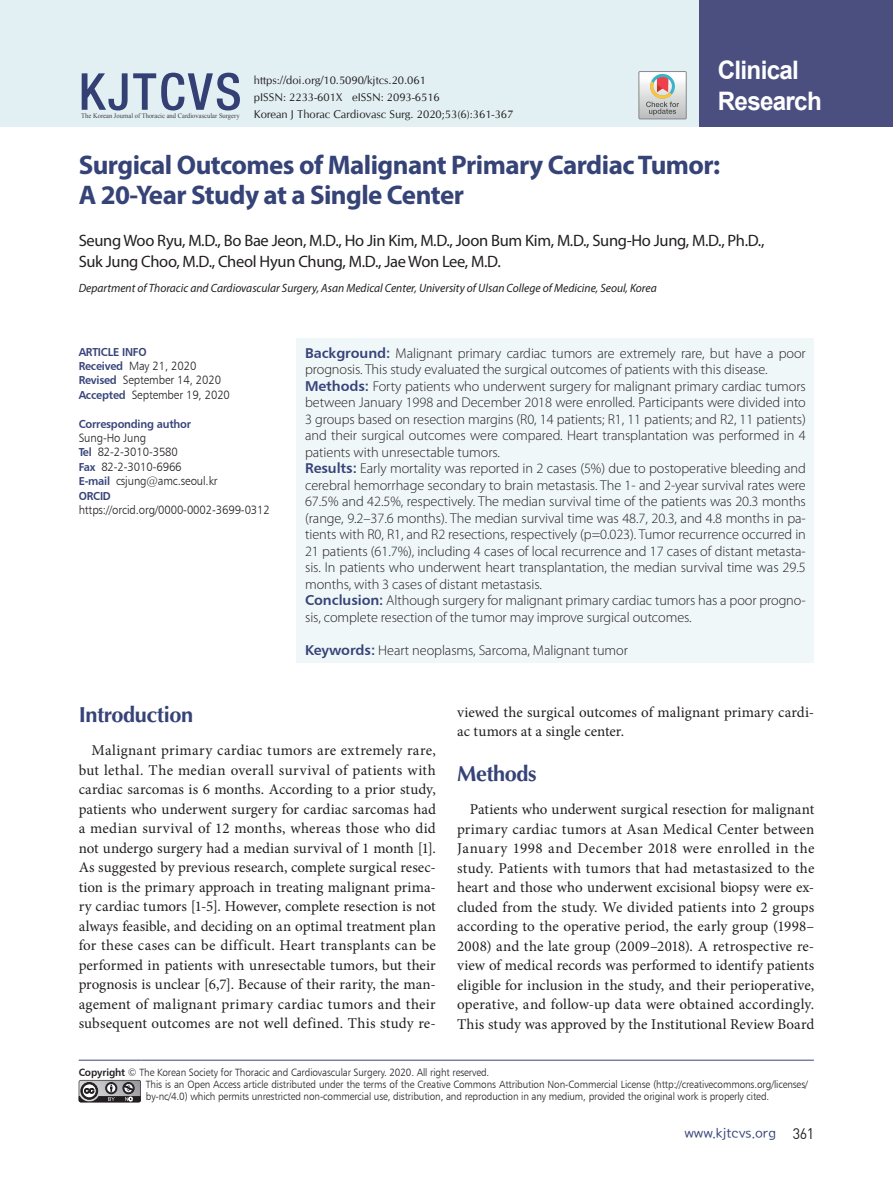
<style>
.page{position:relative;width:893px;height:1191px;background:#fff}
.page>*{position:absolute;margin:0;border:0;box-sizing:border-box;transform-origin:0 0}
.t1{font:500 condensed 51px "Helvetica Neue LT Std";letter-spacing:.05em;color:#344074}
.t2{font:700 27px/30px "Myriad Pro";letter-spacing:-.02em;color:#354377}
.t3{font:700 25.5px/30.6px "Arial";letter-spacing:-.03em;color:#fff;scale:.95 1}
.t4{font:700 21.75px "Optima LT Std";letter-spacing:-.02em;color:#364378}
.t5{font:16.5px/21px "Myriad Pro";letter-spacing:-.02em;color:#231f20}
.t6{font:15px/19.5px "Minion Pro";letter-spacing:.005em;color:#231f20;text-align:justify}
.t7{font:300 14.25px/16.5px "Myriad Pro";letter-spacing:-.005em;color:#231f20}
.t8{font:13.5px "Seoul Namsan M";color:#364378}
.t9{font:12px/14.4px "Humanist 777 BT Light B";letter-spacing:-.01em;color:#231f20;scale:.95 1}
.t10{font:italic 12px "Myriad Pro";color:#231f20;scale:.96 1}
.t11{font:11.55px "Humanist 777 BT Bold B";letter-spacing:-.02em;color:#364378;scale:.95 1}
.t12{font:11.25px/17.2px "CG Omega";color:#231f20}
.t13{font:10.5px/12.1px "Humanist 777 BT Light B";letter-spacing:-.01em;color:#231f20;scale:.95 1}
.t14{font:6.9px "Times New Roman";color:#3e3e3f;scale:.95 1}
.s1{font-family:"Humanist 777 BT Bold B";font-size:11.55px;color:#364378}
.s2{font-family:"Humanist 777 BT Bold B";font-weight:400;color:#364378}
.s3{font-family:"Humanist 777 BT Bold B"}
.s4{font-family:"Dinreg";font-size:15px;color:#231f20}
</style>
<div class="page">
<div style="left:0;top:0;width:893px;height:126px;background:#e2f0f3"></div>
<div style="left:699px;top:0;width:194px;height:126px;background:#4a4f7f"></div>
<div style="left:297px;top:338px;width:517px;height:325px;background:#f0f7f8"></div>
<hr style="left:79px;top:1060px;width:63px;height:1px;background:#364378">
<hr style="left:142px;top:1060px;width:672px;height:1px;background:#364378">
<svg style="left:79px;top:1080px;width:62px;height:22px"></svg>
<div style="left:639px;top:71px;width:47px;height:48px;border:1px solid #888688"></div>
<svg style="left:639px;top:72px;width:47px;height:47px;background:#cbc6c1"></svg>
<h1 class="t1" style="left:79px;top:61px;width:164px">KJTCVS</h1>
<p class="t14" style="left:81px;top:111px;width:168px">The Korean Journal of Thoracic and Cardiovascular Surgery</p>
<p class="t12" style="left:254px;top:71px;width:261px">https://doi.org/10.5090/kjtcs.20.061<br>pISSN: 2233-601X eISSN: 2093-6516<br>Korean J Thorac Cardiovasc Surg. 2020;53(6):361-367</p>
<h3 class="t3" style="left:718px;top:56px;width:111px">Clinical<br>Research</h3>
<h2 class="t2" style="left:79px;top:149px;width:643px">Surgical Outcomes of Malignant Primary Cardiac Tumor:<br>A 20-Year Study at a Single Center</h2>
<p class="t5" style="left:79px;top:230px;width:687px">Seung Woo Ryu, M.D., Bo Bae Jeon, M.D., Ho Jin Kim, M.D., Joon Bum Kim, M.D., Sung-Ho Jung, M.D., Ph.D.,<br>Suk Jung Choo, M.D., Cheol Hyun Chung, M.D., Jae Won Lee, M.D.</p>
<p class="t10" style="left:79px;top:280px;width:604px">Department of Thoracic and Cardiovascular Surgery, Asan Medical Center, University of Ulsan College of Medicine, Seoul, Korea</p>
<p class="t11" style="left:79px;top:344px;width:73px">ARTICLE INFO</p>
<p class="t9" style="left:79px;top:358px;width:161px"><span class="s1">Received</span> May 21, 2020<br><span class="s1">Revised</span> September 14, 2020<br><span class="s1">Accepted</span> September 19, 2020</p>
<p class="t11" style="left:79px;top:416px;width:120px">Corresponding author</p>
<p class="t9" style="left:79px;top:430px;width:148px">Sung-Ho Jung<br><span class="s1">Tel</span> 82-2-3010-3580<br><span class="s1">Fax</span> 82-2-3010-6966<br><span class="s1">E-mail</span> csjung@amc.seoul.kr</p>
<p class="t11" style="left:79px;top:488px;width:35px">ORCID</p>
<p class="t9" style="left:79px;top:502px;width:203px">https://orcid.org/0000-0002-3699-0312</p>
<p class="t7" style="left:305px;top:345px;width:502px"><span class="s2">Background:</span> Malignant primary cardiac tumors are extremely rare, but have a poor prognosis. This study evaluated the surgical outcomes of patients with this disease.<br><span class="s2">Methods:</span> Forty patients who underwent surgery for malignant primary cardiac tumors between January 1998 and December 2018 were enrolled. Participants were divided into 3 groups based on resection margins (R0, 14 patients; R1, 11 patients; and R2, 11 patients) and their surgical outcomes were compared. Heart transplantation was performed in 4 patients with unresectable tumors.<br><span class="s2">Results:</span> Early mortality was reported in 2 cases (5%) due to postoperative bleeding and cerebral hemorrhage secondary to brain metastasis. The 1- and 2-year survival rates were 67.5% and 42.5%, respectively. The median survival time of the patients was 20.3 months (range, 9.2–37.6 months). The median survival time was 48.7, 20.3, and 4.8 months in pa&shy;tients with R0, R1, and R2 resections, respectively (p=0.023). Tumor recurrence occurred in 21 patients (61.7%), including 4 cases of local recurrence and 17 cases of distant metasta&shy;sis. In patients who underwent heart transplantation, the median survival time was 29.5 months, with 3 cases of distant metastasis.<br><span class="s2">Conclusion:</span> Although surgery for malignant primary cardiac tumors has a poor progno&shy;sis, complete resection of the tumor may improve surgical outcomes.</p>
<p class="t7" style="left:305px;top:642px;width:324px"><span class="s2">Keywords:</span> Heart neoplasms, Sarcoma, Malignant tumor</p>
<h3 class="t4" style="left:79px;top:701px;width:116px">Introduction</h3>
<p class="t6" style="left:79px;top:740px;width:359px;text-indent:13px">Malignant primary cardiac tumors are extremely rare, but lethal. The median overall survival of patients with cardiac sarcomas is 6 months. According to a prior study, patients who underwent surgery for cardiac sarcomas had a median survival of 12 months, whereas those who did not undergo surgery had a median survival of 1 month [1].<br>As suggested by previous research, complete surgical resec&shy;tion is the primary approach in treating malignant prima&shy;ry cardiac tumors [1-5]. However, complete resection is not always feasible, and deciding on an optimal treatment plan for these cases can be difficult. Heart transplants can be performed in patients with unresectable tumors, but their prognosis is unclear [6,7]. Because of their rarity, the man&shy;agement of malignant primary cardiac tumors and their subsequent outcomes are not well defined. This study re-</p>
<p class="t6" style="left:457px;top:702px;width:359px">viewed the surgical outcomes of malignant primary cardi&shy;ac tumors at a single center.</p>
<h3 class="t4" style="left:457px;top:761px;width:81px">Methods</h3>
<p class="t6" style="left:457px;top:800px;width:359px;text-indent:13px">Patients who underwent surgical resection for malignant primary cardiac tumors at Asan Medical Center between January 1998 and December 2018 were enrolled in the study. Patients with tumors that had metastasized to the heart and those who underwent excisional biopsy were ex&shy;cluded from the study. We divided patients into 2 groups according to the operative period, the early group (1998– 2008) and the late group (2009–2018). A retrospective re&shy;view of medical records was performed to identify patients eligible for inclusion in the study, and their perioperative, operative, and follow-up data were obtained accordingly.<br>This study was approved by the Institutional Review Board</p>
<p class="t13" style="left:146px;top:1065px;width:698px;text-indent:-67px"><span class="s3">Copyright</span> © The Korean Society for Thoracic and Cardiovascular Surgery. 2020. All right reserved.<br>This is an Open Access article distributed under the terms of the Creative Commons Attribution Non-Commercial License (http://creativecommons.org/licenses/ by-nc/4.0) which permits unrestricted non-commercial use, distribution, and reproduction in any medium, provided the original work is properly cited.</p>
<p class="t8" style="left:684px;top:1126px;width:131px">www.kjtcvs.org <span class="s4">361</span></p>
</div>
